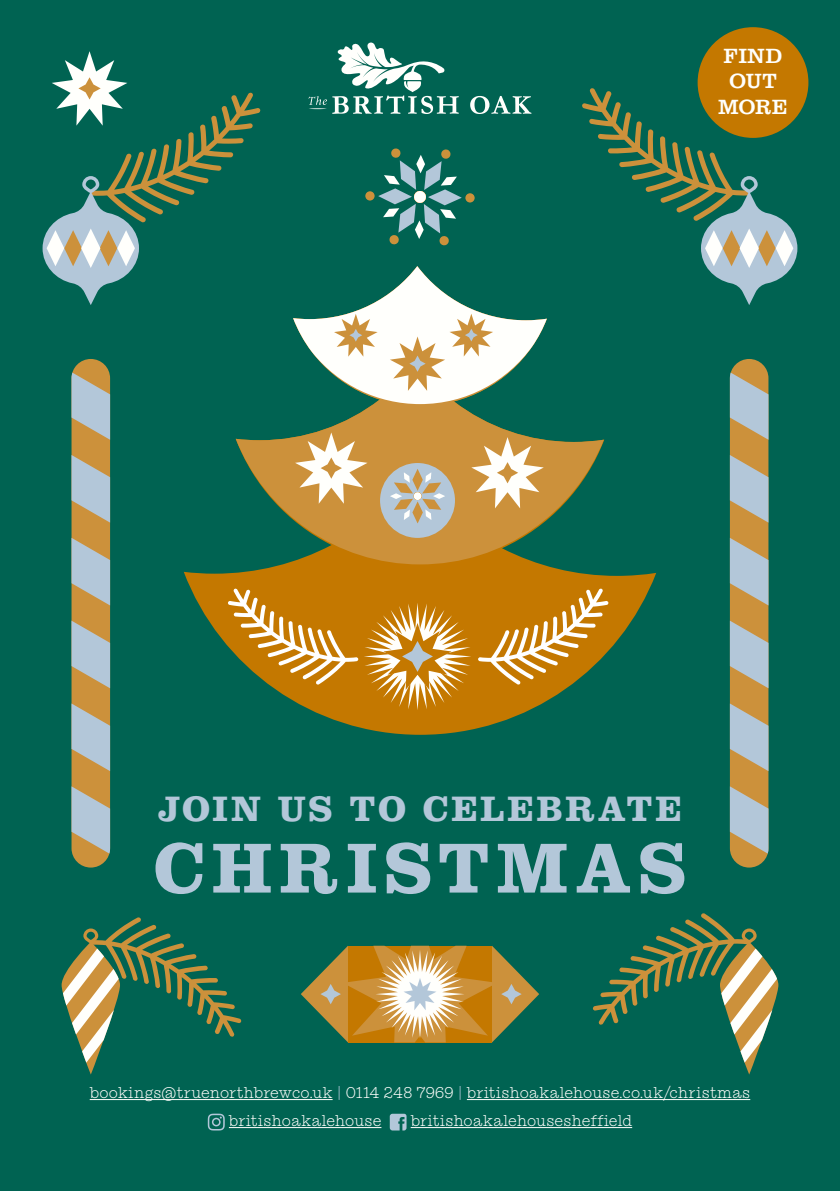
<style>
.page{position:relative;width:840px;height:1191px;background:#fff}
.page>*{position:absolute;margin:0;border:0;box-sizing:border-box;transform-origin:0 0}
.t1{font:700 73.4px "Clarendon LT Std";letter-spacing:.09em;color:#b3c7d9}
.t2{font:700 36.8px "Clarendon LT Std";letter-spacing:.075em;color:#b3c7d9}
.t3{font:21.2px/25.6px "Clarendon URW";letter-spacing:.005em;color:#fffffc;text-align:center}
.t4{font:300 16px/28px "Ionic No 5";letter-spacing:.015em;color:#fffffc}
.s1{color:#b3c7d9}
</style>
<div class="page">
<div style="left:0;top:0;width:839px;height:1191px;background:#006352"></div>
<svg style="left:470px;top:96px;width:61px;height:18px"></svg>
<svg style="left:308px;top:42px;width:150px;height:72px"></svg>
<svg style="left:301px;top:945px;width:238px;height:97px"></svg>
<svg style="left:62px;top:917px;width:179px;height:157px"></svg>
<svg style="left:592px;top:913px;width:186px;height:161px"></svg>
<svg style="left:43px;top:51px;width:217px;height:254px"></svg>
<svg style="left:582px;top:88px;width:215px;height:217px"></svg>
<div style="left:365px;top:191px;width:9px;height:10px;background:#cc913b;border-radius:50%"></div>
<div style="left:465px;top:193px;width:9px;height:10px;background:#cc913b;border-radius:50%"></div>
<svg style="left:378px;top:148px;width:83px;height:98px"></svg>
<div style="left:71px;top:359px;width:39px;height:508px;background:#cc913b;border-radius:19px"></div>
<svg style="left:71px;top:372px;width:39px;height:68px"></svg>
<svg style="left:71px;top:786px;width:39px;height:67px"></svg>
<svg style="left:71px;top:703px;width:39px;height:68px"></svg>
<svg style="left:71px;top:455px;width:39px;height:67px"></svg>
<svg style="left:71px;top:620px;width:39px;height:68px"></svg>
<svg style="left:71px;top:538px;width:39px;height:67px"></svg>
<div style="left:729px;top:359px;width:39px;height:508px;background:#cc913b;border-radius:19px"></div>
<svg style="left:729px;top:372px;width:39px;height:68px"></svg>
<svg style="left:729px;top:786px;width:39px;height:67px"></svg>
<svg style="left:729px;top:703px;width:39px;height:68px"></svg>
<svg style="left:729px;top:455px;width:39px;height:67px"></svg>
<svg style="left:729px;top:620px;width:39px;height:68px"></svg>
<svg style="left:729px;top:538px;width:39px;height:67px"></svg>
<svg style="left:184px;top:266px;width:472px;height:469px"></svg>
<svg style="left:236px;top:266px;width:367px;height:298px"></svg>
<svg style="left:477px;top:588px;width:131px;height:96px;background:#c69033"></svg>
<svg style="left:228px;top:588px;width:243px;height:122px;background:#be8e33"></svg>
<svg style="left:295px;top:432px;width:72px;height:72px;background:#dcb982"></svg>
<svg style="left:471px;top:437px;width:72px;height:71px;background:#deba83"></svg>
<div style="left:380px;top:463px;width:74px;height:75px;background:#b3c7d9;border-radius:50%"></div>
<svg style="left:293px;top:266px;width:253px;height:138px"></svg>
<svg style="left:389px;top:469px;width:56px;height:54px"></svg>
<div style="left:697px;top:27px;width:111px;height:111px;background:#c47800;border-radius:50%"></div>
<hr style="left:90px;top:1099px;width:242px;height:1px;background:#fffffc">
<hr style="left:466px;top:1099px;width:283px;height:1px;background:#fffffc">
<hr style="left:229px;top:1127px;width:152px;height:1px;background:#fffffc">
<hr style="left:410px;top:1127px;width:221px;height:1px;background:#fffffc">
<svg style="left:208px;top:1113px;width:17px;height:17px"></svg>
<svg style="left:389px;top:1113px;width:17px;height:17px"></svg>
<h3 class="t3" style="left:717px;top:41px;width:71px">FIND<br>OUT<br>MORE</h3>
<h2 class="t2" style="left:158px;top:786px;width:524px">JOIN US TO CELEBRATE</h2>
<h1 class="t1" style="left:153px;top:823px;width:534px">CHRISTMAS</h1>
<p class="t4" style="left:229px;top:1078px;width:522px;text-indent:-139px">bookings@truenorthbrewco.uk <span class="s1">|</span> 0114 248 7969 <span class="s1">|</span> britishoakalehouse.co.uk/christmas britishoakalehouse</p>
<p class="t4" style="left:410px;top:1106px;width:223px">britishoakalehousesheffield</p>
</div>
